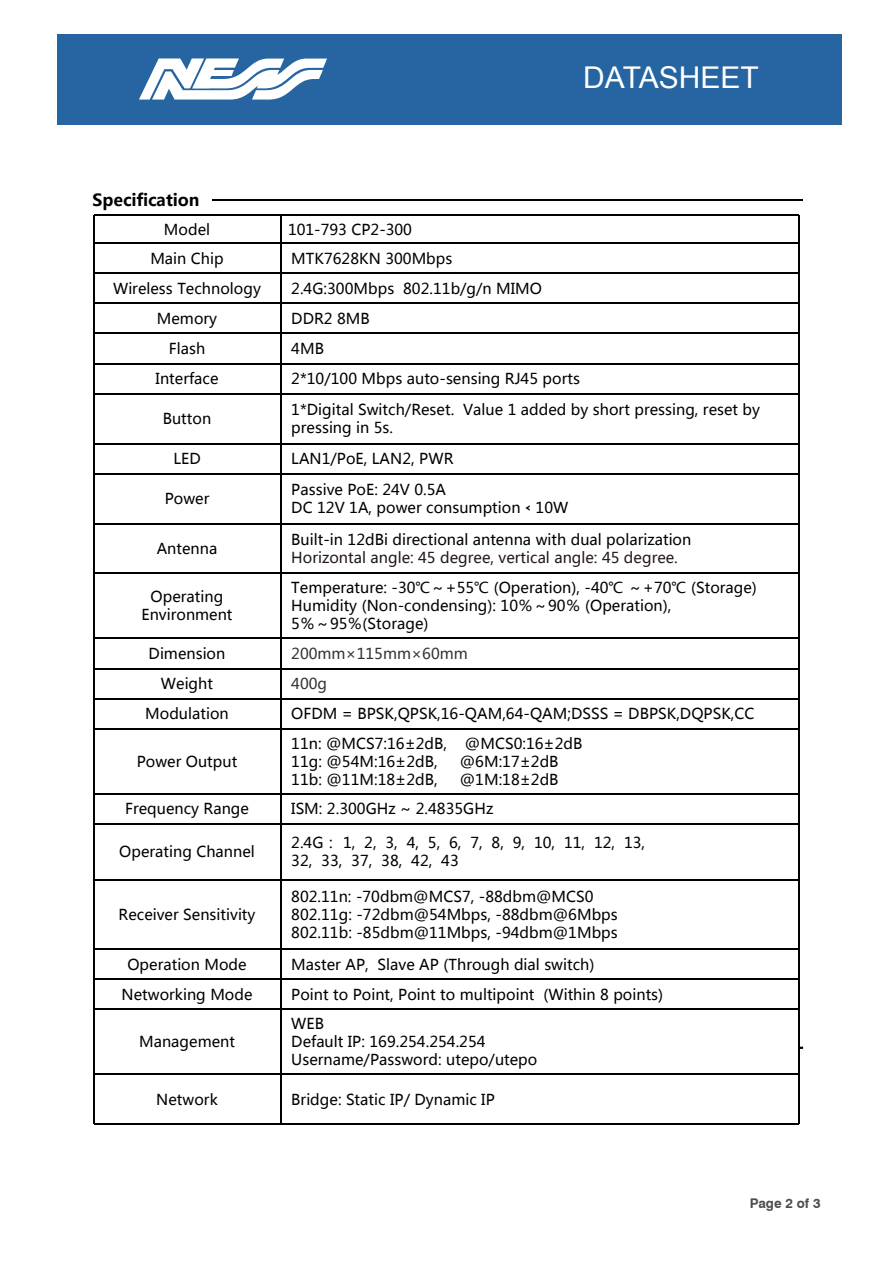
<style>
.page{position:relative;width:893px;height:1263px;background:#fff}
.page>*{position:absolute;margin:0;border:0;box-sizing:border-box;transform-origin:0 0}
.t1{font:30px "Arial";color:#fff}
.t2{font:700 16.65px "Microsoft Ya Hei";color:#000}
.t3{font:15px "Microsoft Ya Hei";color:#000}
.t4{font:14.85px/18px "Microsoft Ya Hei";color:#000}
.t5{font:14.85px "Microsoft Ya Hei";color:#231916}
.t6{font:14.85px "Microsoft Ya Hei";color:#333}
.t7{font:700 13.35px "Swiss 721 BT";color:#4d4d4f}
</style>
<div class="page">
<hr style="left:213px;top:199px;width:590px;height:2px;background:#000">
<hr style="left:536px;top:1046px;width:267px;height:3px;background:#000">
<div style="left:281px;top:1009px;width:518px;height:65px;background:#fff"></div>
<hr style="left:94px;top:215px;width:705px;height:1px;background:#000">
<hr style="left:94px;top:242px;width:705px;height:2px;background:#000">
<hr style="left:93px;top:215px;width:1px;height:909px;background:#000">
<hr style="left:280px;top:215px;width:1px;height:909px;background:#000">
<hr style="left:798px;top:215px;width:1px;height:909px;background:#000">
<hr style="left:94px;top:272px;width:705px;height:2px;background:#000">
<hr style="left:94px;top:302px;width:705px;height:2px;background:#000">
<hr style="left:94px;top:333px;width:705px;height:1px;background:#000">
<hr style="left:94px;top:363px;width:705px;height:1px;background:#000">
<hr style="left:94px;top:393px;width:705px;height:2px;background:#000">
<hr style="left:94px;top:443px;width:705px;height:1px;background:#000">
<hr style="left:94px;top:473px;width:705px;height:2px;background:#000">
<hr style="left:94px;top:523px;width:705px;height:1px;background:#000">
<hr style="left:94px;top:573px;width:705px;height:1px;background:#000">
<hr style="left:94px;top:637px;width:705px;height:2px;background:#000">
<hr style="left:94px;top:668px;width:705px;height:1px;background:#000">
<hr style="left:94px;top:698px;width:705px;height:1px;background:#000">
<hr style="left:94px;top:728px;width:705px;height:2px;background:#000">
<hr style="left:94px;top:793px;width:705px;height:1px;background:#000">
<hr style="left:94px;top:823px;width:705px;height:2px;background:#000">
<hr style="left:94px;top:879px;width:705px;height:1px;background:#000">
<hr style="left:94px;top:948px;width:705px;height:2px;background:#000">
<hr style="left:94px;top:978px;width:705px;height:2px;background:#000">
<hr style="left:94px;top:1008px;width:705px;height:2px;background:#000">
<hr style="left:94px;top:1073px;width:705px;height:2px;background:#000">
<hr style="left:94px;top:1123px;width:705px;height:2px;background:#000">
<div style="left:57px;top:34px;width:785px;height:90px;background:#2665a1"></div>
<svg style="left:139px;top:58px;width:188px;height:42px"></svg>
<p class="t2" style="left:93px;top:189px;width:108px">Specification</p>
<h1 class="t1" style="left:583px;top:58px;width:177px">DATASHEET</h1>
<p class="t4" style="left:164px;top:220px;width:48px">Model</p>
<p class="t3" style="left:288px;top:220px;width:125px">101-793 CP2-300</p>
<p class="t4" style="left:150px;top:249px;width:75px">Main Chip</p>
<p class="t4" style="left:291px;top:249px;width:163px">MTK7628KN 300Mbps</p>
<p class="t4" style="left:113px;top:279px;width:149px">Wireless Technology</p>
<p class="t4" style="left:291px;top:279px;width:252px">2.4G:300Mbps 802.11b/g/n MIMO</p>
<p class="t4" style="left:157px;top:309px;width:62px">Memory</p>
<p class="t4" style="left:291px;top:309px;width:80px">DDR2 8MB</p>
<p class="t4" style="left:169px;top:339px;width:38px">Flash</p>
<p class="t4" style="left:291px;top:339px;width:34px">4MB</p>
<p class="t4" style="left:156px;top:369px;width:64px">Interface</p>
<p class="t4" style="left:291px;top:369px;width:290px">2*10/100 Mbps auto-sensing RJ45 ports</p>
<p class="t4" style="left:163px;top:410px;width:50px">Button</p>
<p class="t4" style="left:291px;top:401px;width:470px">1*Digital Switch/Reset. Value 1 added by short pressing, reset by pressing in 5s.</p>
<p class="t4" style="left:173px;top:449px;width:29px">LED</p>
<p class="t4" style="left:291px;top:449px;width:164px">LAN1/PoE, LAN2, PWR</p>
<p class="t4" style="left:165px;top:490px;width:46px">Power</p>
<p class="t4" style="left:291px;top:481px;width:279px">Passive PoE: 24V 0.5A<br>DC 12V 1A, power consumption﹤10W</p>
<p class="t4" style="left:157px;top:539px;width:62px">Antenna</p>
<p class="t4" style="left:291px;top:530px;width:402px">Built-in 12dBi directional antenna with dual polarization</p>
<p class="t5" style="left:291px;top:548px;width:388px">Horizontal angle: 45 degree, vertical angle: 45 degree.</p>
<p class="t4" style="left:141px;top:588px;width:93px;text-align:center">Operating<br>Environment</p>
<p class="t4" style="left:291px;top:579px;width:467px">Temperature: -30℃～+55℃ (Operation), -40℃ ～+70℃ (Storage)<br>Humidity (Non-condensing): 10％～90％ (Operation),<br>5％～95％(Storage)</p>
<p class="t4" style="left:149px;top:644px;width:78px">Dimension</p>
<p class="t6" style="left:291px;top:644px;width:178px">200mm×115mm×60mm</p>
<p class="t4" style="left:161px;top:674px;width:54px">Weight</p>
<p class="t6" style="left:291px;top:674px;width:37px">400g</p>
<p class="t4" style="left:145px;top:705px;width:85px">Modulation</p>
<p class="t4" style="left:291px;top:705px;width:465px">OFDM = BPSK,QPSK,16-QAM,64-QAM;DSSS = DBPSK,DQPSK,CC</p>
<p class="t4" style="left:137px;top:752px;width:102px">Power Output</p>
<p class="t4" style="left:291px;top:734px;width:293px">11n: @MCS7:16±2dB, @MCS0:16±2dB<br>11g: @54M:16±2dB,</p>
<p class="t4" style="left:460px;top:752px;width:100px">@6M:17±2dB</p>
<p class="t4" style="left:291px;top:770px;width:148px">11b: @11M:18±2dB,</p>
<p class="t4" style="left:460px;top:770px;width:100px">@1M:18±2dB</p>
<p class="t4" style="left:125px;top:799px;width:125px">Frequency Range</p>
<p class="t4" style="left:291px;top:799px;width:204px">ISM: 2.300GHz ~ 2.4835GHz</p>
<p class="t4" style="left:119px;top:842px;width:137px">Operating Channel</p>
<p class="t4" style="left:291px;top:833px;width:355px">2.4G： 1, 2, 3, 4, 5, 6, 7, 8, 9, 10, 11, 12, 13,<br>32, 33, 37, 38, 42, 43</p>
<p class="t4" style="left:119px;top:905px;width:138px">Receiver Sensitivity</p>
<p class="t4" style="left:291px;top:887px;width:328px">802.11n: -70dbm@MCS7, -88dbm@MCS0<br>802.11g: -72dbm@54Mbps, -88dbm@6Mbps<br>802.11b: -85dbm@11Mbps, -94dbm@1Mbps</p>
<p class="t4" style="left:127px;top:955px;width:121px">Operation Mode</p>
<p class="t4" style="left:291px;top:955px;width:305px">Master AP, Slave AP (Through dial switch)</p>
<p class="t4" style="left:122px;top:985px;width:133px">Networking Mode</p>
<p class="t4" style="left:291px;top:985px;width:373px">Point to Point, Point to multipoint (Within 8 points)</p>
<p class="t4" style="left:139px;top:1032px;width:97px">Management</p>
<p class="t4" style="left:291px;top:1014px;width:248px">WEB<br>Default IP: 169.254.254.254<br>Username/Password: utepo/utepo</p>
<p class="t2" style="left:461px;top:1037px;width:68px">相关产品</p>
<p class="t4" style="left:156px;top:1090px;width:63px">Network</p>
<p class="t4" style="left:291px;top:1090px;width:205px">Bridge: Static IP/ Dynamic IP</p>
<p class="t7" style="left:750px;top:1195px;width:72px">Page 2 of 3</p>
</div>
